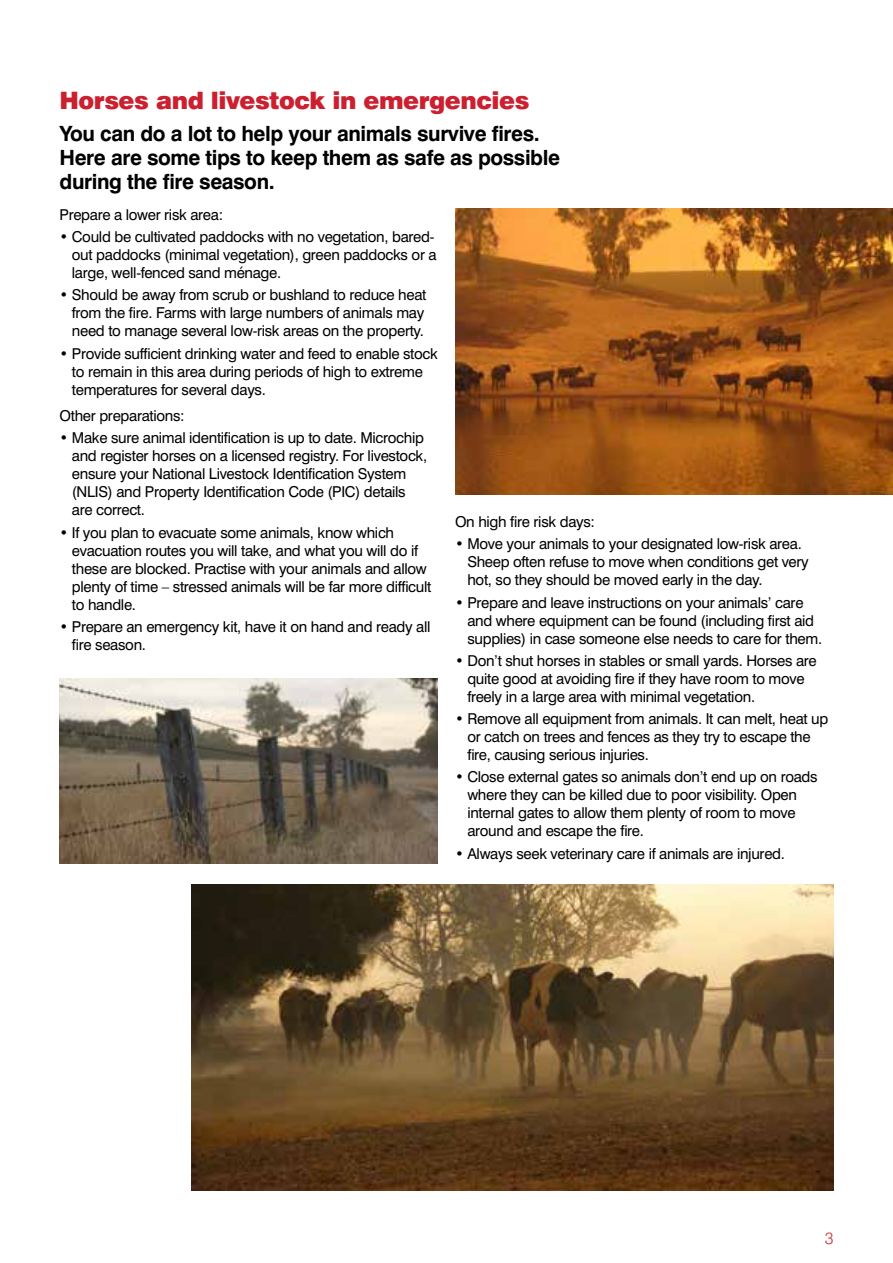
<style>
.page{position:relative;width:893px;height:1263px;background:#fff}
.page>*{position:absolute;margin:0;border:0;box-sizing:border-box;transform-origin:0 0}
.t1{font:900 24px "Swiss 721 BT";letter-spacing:-.02em;color:#cc2030}
.t2{font:700 21px/24px "Swiss 721 BT";letter-spacing:-.02em;color:#000}
.t3{font:300 16.5px "Swiss 721 BT";color:#ce3035}
.t4{font:15px/18px "Swiss 721 BT";letter-spacing:-.02em;color:#000}
</style>
<div class="page">
<img style="left:191px;top:884px;width:642px;height:307px">
<img style="left:455px;top:208px;width:438px;height:286px">
<img style="left:60px;top:678px;width:378px;height:185px">
<h1 class="t1" style="left:60px;top:85px;width:471px">Horses and livestock in emergencies</h1>
<h2 class="t2" style="left:60px;top:121px;width:502px">You can do a lot to help your animals survive fires.<br>Here are some tips to keep them as safe as possible during the fire season.</h2>
<p class="t4" style="left:60px;top:205px;width:165px">Prepare a lower risk area:</p>
<p class="t4" style="left:72px;top:228px;width:366px;text-indent:-12px">• Could be cultivated paddocks with no vegetation, bared&shy;out paddocks (minimal vegetation), green paddocks or a large, well-fenced sand ménage.</p>
<p class="t4" style="left:72px;top:286px;width:356px;text-indent:-12px">• Should be away from scrub or bushland to reduce heat from the fire. Farms with large numbers of animals may need to manage several low-risk areas on the property.</p>
<p class="t4" style="left:72px;top:344px;width:368px;text-indent:-12px">• Provide sufficient drinking water and feed to enable stock to remain in this area during periods of high to extreme temperatures for several days.</p>
<p class="t4" style="left:60px;top:407px;width:127px">Other preparations:</p>
<p class="t4" style="left:72px;top:429px;width:357px;text-indent:-12px">• Make sure animal identification is up to date. Microchip and register horses on a licensed registry. For livestock, ensure your National Livestock Identification System (NLIS) and Property Identification Code (PIC) details are correct.</p>
<p class="t4" style="left:72px;top:523px;width:361px;text-indent:-12px">• If you plan to evacuate some animals, know which evacuation routes you will take, and what you will do if these are blocked. Practise with your animals and allow plenty of time – stressed animals will be far more difficult to handle.</p>
<p class="t4" style="left:72px;top:617px;width:360px;text-indent:-12px">• Prepare an emergency kit, have it on hand and ready all fire season.</p>
<p class="t4" style="left:455px;top:513px;width:142px">On high fire risk days:</p>
<p class="t4" style="left:467px;top:535px;width:343px;text-indent:-12px">• Move your animals to your designated low-risk area.<br>Sheep often refuse to move when conditions get very hot, so they should be moved early in the day.</p>
<p class="t4" style="left:467px;top:593px;width:356px;text-indent:-12px">• Prepare and leave instructions on your animals’ care and where equipment can be found (including first aid supplies) in case someone else needs to care for them.</p>
<p class="t4" style="left:467px;top:651px;width:351px;text-indent:-12px">• Don’t shut horses in stables or small yards. Horses are quite good at avoiding fire if they have room to move freely in a large area with minimal vegetation.</p>
<p class="t4" style="left:467px;top:710px;width:363px;text-indent:-12px">• Remove all equipment from animals. It can melt, heat up or catch on trees and fences as they try to escape the fire, causing serious injuries.</p>
<p class="t4" style="left:467px;top:768px;width:352px;text-indent:-12px">• Close external gates so animals don’t end up on roads where they can be killed due to poor visibility. Open internal gates to allow them plenty of room to move around and escape the fire.</p>
<p class="t4" style="left:455px;top:844px;width:331px">• Always seek veterinary care if animals are injured.</p>
<p class="t3" style="left:825px;top:1228px;width:10px">3</p>
</div>
